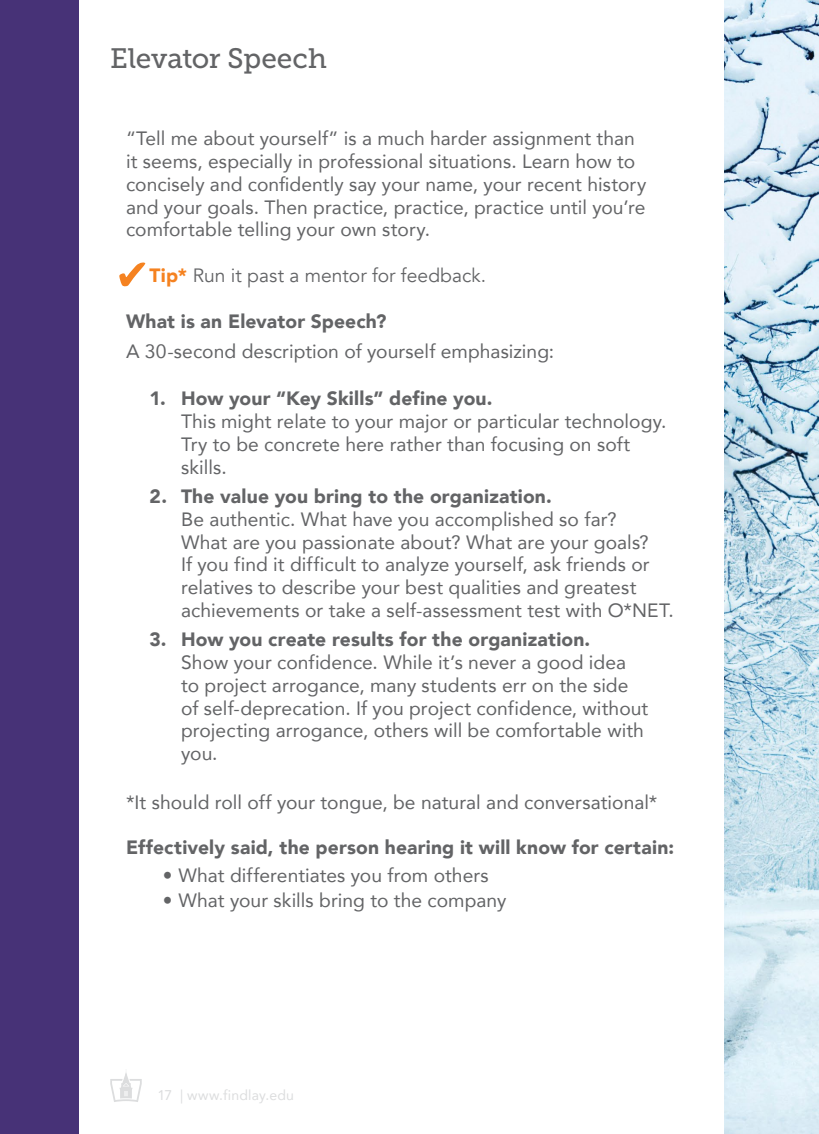
<style>
.page{position:relative;width:819px;height:1134px;background:#fff}
.page>*{position:absolute;margin:0;border:0;box-sizing:border-box;transform-origin:0 0}
.t1{font:28px "Museo Slab 500";color:#636466}
.t2{font:19.25px/22.8px "Avenir";letter-spacing:.005em;color:#636466}
.t3{font:900 19.25px "Avenir";letter-spacing:.01em;color:#636466}
.t4{font:19.25px "Avenir";color:#636466}
.t5{font:14px "Avenir";letter-spacing:.015em;color:#dcddde}
.s1{font-weight:900;color:#f58220}
</style>
<div class="page">
<div style="left:0;top:0;width:79px;height:1134px;background:#473277"></div>
<svg style="left:110px;top:1072px;width:32px;height:30px"></svg>
<svg style="left:119px;top:262px;width:26px;height:25px"></svg>
<img style="left:724px;top:0;width:95px;height:1134px">
<h1 class="t1" style="left:110px;top:43px;width:218px">Elevator Speech</h1>
<p class="t2" style="left:126px;top:127px;width:522px">“Tell me about yourself” is a much harder assignment than it seems, especially in professional situations. Learn how to concisely and confidently say your name, your recent history and your goals. Then practice, practice, practice until you’re comfortable telling your own story.</p>
<p class="t4" style="left:150px;top:264px;width:338px"><span class="s1">Tip*</span> Run it past a mentor for feedback.</p>
<p class="t3" style="left:126px;top:304px;width:262px">What is an Elevator Speech?</p>
<p class="t2" style="left:126px;top:340px;width:430px">A 30-second description of yourself emphasizing:</p>
<p class="t3" style="left:150px;top:382px;width:344px">1. How your “Key Skills” define you.</p>
<p class="t2" style="left:181px;top:409px;width:487px">This might relate to your major or particular technology.<br>Try to be concrete here rather than focusing on soft skills.</p>
<p class="t3" style="left:150px;top:480px;width:404px">2. The value you bring to the organization.</p>
<p class="t2" style="left:181px;top:507px;width:494px">Be authentic. What have you accomplished so far?<br>What are you passionate about? What are your goals?<br>If you find it difficult to analyze yourself, ask friends or relatives to describe your best qualities and greatest achievements or take a self-assessment test with O*NET.</p>
<p class="t3" style="left:150px;top:623px;width:442px">3. How you create results for the organization.</p>
<p class="t2" style="left:181px;top:651px;width:469px">Show your confidence. While it’s never a good idea to project arrogance, many students err on the side of self-deprecation. If you project confidence, without projecting arrogance, others will be comfortable with you.</p>
<p class="t2" style="left:126px;top:790px;width:533px">*It should roll off your tongue, be natural and conversational*</p>
<p class="t3" style="left:126px;top:831px;width:550px">Effectively said, the person hearing it will know for certain:</p>
<p class="t2" style="left:163px;top:864px;width:328px">• What differentiates you from others</p>
<p class="t2" style="left:163px;top:888px;width:345px">• What your skills bring to the company</p>
<p class="t5" style="left:158px;top:1084px;width:138px">17 | www.findlay.edu</p>
</div>
